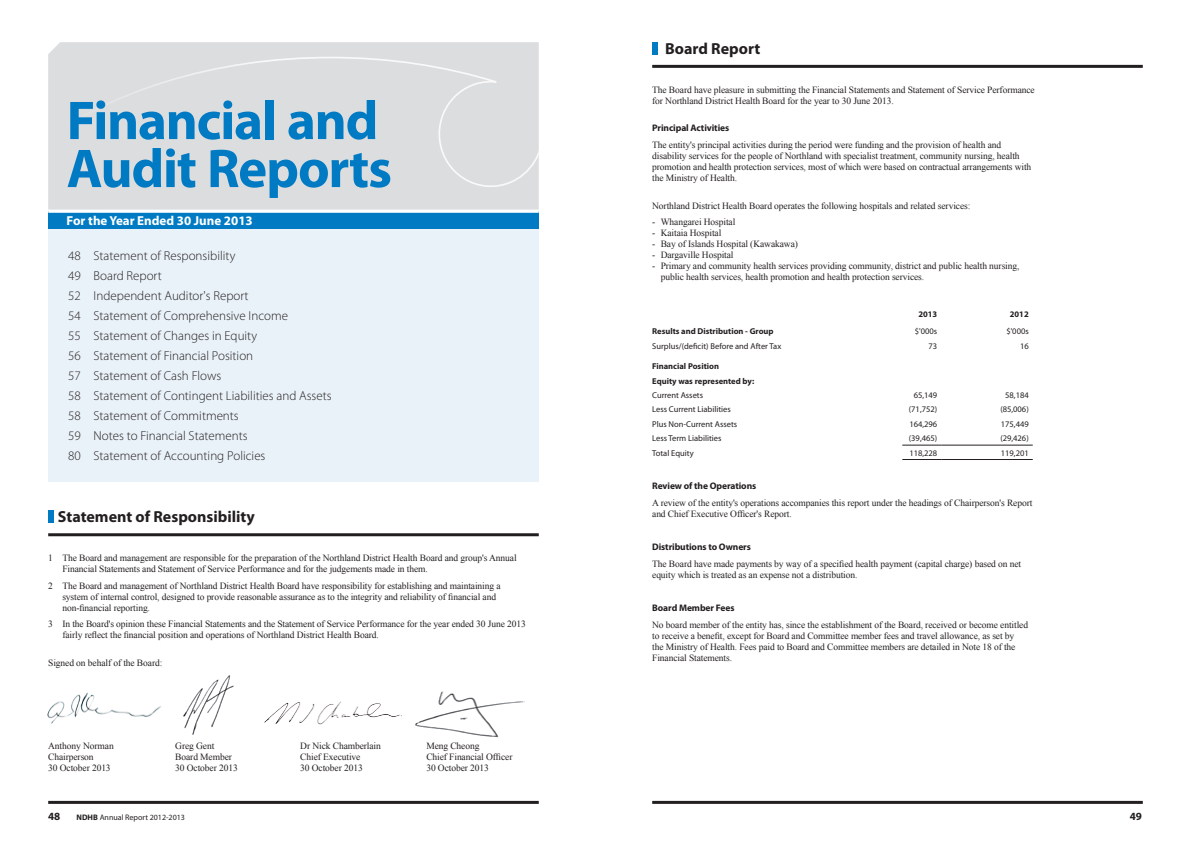
<style>
.page{position:relative;width:1191px;height:842px;background:#fff}
.page>*{position:absolute;margin:0;border:0;box-sizing:border-box;transform-origin:0 0}
.Section_Hdr_60pt{font:700 55px/48px "Myriad Pro";letter-spacing:-.025em;color:#007bc3}
.Finance_Contents_tex{font:700 16px "Myriad Pro";color:#231f20}
.Contents_basic{font:300 13px "Myriad Pro";color:#231f20}
.Financial_Hdrs_16pt{font:700 13px "Myriad Pro";color:#fff}
.t1{font:700 11px "Myriad Pro";color:#231f20}
.Times_Body{font:9.5px/11px "Times New Roman";letter-spacing:-.01em;color:#231f20}
.Times_Body-2{font:700 9.5px "Myriad Pro";letter-spacing:-.01em;color:#231f20}
.Statement_text_8_5pt{font:8.5px "Myriad Pro";color:#231f20}
.Statement_No__Right{font:8.5px "Myriad Pro";color:#231f20}
.Statement_text_8_5pt-2{font:700 8.5px "Myriad Pro";color:#231f20}
.t2{font:8px "Myriad Pro";color:#231f20}
.s1{font-weight:700}
</style>
<div class="page">
<div style="left:48px;top:229px;width:491px;height:253px;background:#eaf2f9"></div>
<div style="left:48px;top:42px;width:491px;height:168px;background:#dcdddf"></div>
<div style="left:48px;top:56px;width:491px;height:132px;background:#dcdddf"></div>
<div style="left:48px;top:211px;width:491px;height:18px;background:#007bc3"></div>
<hr style="left:48px;top:210px;width:491px;height:3px;background:#fff">
<hr style="left:902px;top:459px;width:39px;height:1px;background:#231f20">
<hr style="left:941px;top:459px;width:91px;height:1px;background:#231f20">
<hr style="left:902px;top:445px;width:39px;height:1px;background:#231f20">
<hr style="left:941px;top:445px;width:91px;height:1px;background:#231f20">
<div style="left:652px;top:42px;width:6px;height:12px;background:#007bc3"></div>
<hr style="left:652px;top:65px;width:490px;height:3px;background:#231f20">
<div style="left:48px;top:511px;width:6px;height:12px;background:#007bc3"></div>
<hr style="left:48px;top:533px;width:491px;height:3px;background:#231f20">
<img style="left:183px;top:675px;width:51px;height:60px">
<img style="left:264px;top:701px;width:138px;height:24px">
<img style="left:47px;top:692px;width:114px;height:32px">
<img style="left:415px;top:691px;width:109px;height:47px">
<hr style="left:652px;top:801px;width:490px;height:3px;background:#231f20">
<hr style="left:48px;top:801px;width:491px;height:3px;background:#231f20">
<p class="Section_Hdr_60pt" style="left:67px;top:95px;width:327px">Financial and<br>Audit Reports</p>
<p class="Financial_Hdrs_16pt" style="left:67px;top:212px;width:188px">For the Year Ended 30 June 2013</p>
<p class="Contents_basic" style="left:68px;top:247px;width:169px">48 Statement of Responsibility</p>
<p class="Contents_basic" style="left:68px;top:267px;width:95px">49 Board Report</p>
<p class="Contents_basic" style="left:68px;top:287px;width:182px">52 Independent Auditor's Report</p>
<p class="Contents_basic" style="left:68px;top:307px;width:222px">54 Statement of Comprehensive Income</p>
<p class="Contents_basic" style="left:68px;top:327px;width:191px">55 Statement of Changes in Equity</p>
<p class="Contents_basic" style="left:68px;top:347px;width:187px">56 Statement of Financial Position</p>
<p class="Contents_basic" style="left:68px;top:367px;width:155px">57 Statement of Cash Flows</p>
<p class="Contents_basic" style="left:68px;top:387px;width:265px">58 Statement of Contingent Liabilities and Assets</p>
<p class="Contents_basic" style="left:68px;top:407px;width:172px">58 Statement of Commitments</p>
<p class="Contents_basic" style="left:68px;top:427px;width:181px">59 Notes to Financial Statements</p>
<p class="Contents_basic" style="left:68px;top:447px;width:199px">80 Statement of Accounting Policies</p>
<p class="Finance_Contents_tex" style="left:58px;top:506px;width:198px">Statement of Responsibility</p>
<p class="Times_Body" style="left:62px;top:552px;width:456px;text-indent:-14px">1 The Board and management are responsible for the preparation of the Northland District Health Board and group's Annual<br>Financial Statements and Statement of Service Performance and for the judgements made in them.</p>
<p class="Times_Body" style="left:62px;top:580px;width:440px;text-indent:-14px">2 The Board and management of Northland District Health Board have responsibility for establishing and maintaining a system of internal control, designed to provide reasonable assurance as to the integrity and reliability of financial and non-financial reporting.</p>
<p class="Times_Body" style="left:62px;top:618px;width:465px;text-indent:-14px">3 In the Board's opinion these Financial Statements and the Statement of Service Performance for the year ended 30 June 2013 fairly reflect the financial position and operations of Northland District Health Board.</p>
<p class="Times_Body" style="left:48px;top:657px;width:116px">Signed on behalf of the Board:</p>
<p class="Times_Body" style="left:48px;top:740px;width:67px">Anthony Norman</p>
<p class="Times_Body" style="left:175px;top:740px;width:41px">Greg Gent</p>
<p class="Times_Body" style="left:300px;top:740px;width:82px">Dr Nick Chamberlain</p>
<p class="Times_Body" style="left:426px;top:740px;width:55px">Meng Cheong</p>
<p class="Times_Body" style="left:48px;top:751px;width:47px">Chairperson</p>
<p class="Times_Body" style="left:175px;top:751px;width:58px">Board Member</p>
<p class="Times_Body" style="left:300px;top:751px;width:62px">Chief Executive</p>
<p class="Times_Body" style="left:426px;top:751px;width:88px">Chief Financial Officer</p>
<p class="Times_Body" style="left:48px;top:762px;width:64px">30 October 2013</p>
<p class="Times_Body" style="left:175px;top:762px;width:64px">30 October 2013</p>
<p class="Times_Body" style="left:300px;top:762px;width:64px">30 October 2013</p>
<p class="Times_Body" style="left:426px;top:762px;width:64px">30 October 2013</p>
<p class="Finance_Contents_tex" style="left:665px;top:38px;width:97px">Board Report</p>
<p class="Times_Body" style="left:652px;top:84px;width:384px">The Board have pleasure in submitting the Financial Statements and Statement of Service Performance for Northland District Health Board for the year to 30 June 2013.</p>
<p class="Times_Body-2" style="left:652px;top:122px;width:79px">Principal Activities</p>
<p class="Times_Body" style="left:652px;top:139px;width:381px">The entity's principal activities during the period were funding and the provision of health and disability services for the people of Northland with specialist treatment, community nursing, health promotion and health protection services, most of which were based on contractual arrangements with the Ministry of Health.</p>
<p class="Times_Body" style="left:652px;top:200px;width:320px">Northland District Health Board operates the following hospitals and related services:</p>
<p class="Times_Body" style="left:652px;top:217px;width:85px">- Whangarei Hospital</p>
<p class="Times_Body" style="left:652px;top:228px;width:71px">- Kaitaia Hospital</p>
<p class="Times_Body" style="left:652px;top:239px;width:147px">- Bay of Islands Hospital (Kawakawa)</p>
<p class="Times_Body" style="left:652px;top:250px;width:83px">- Dargaville Hospital</p>
<p class="Times_Body" style="left:660px;top:261px;width:360px;text-indent:-9px">- Primary and community health services providing community, district and public health nursing, public health services, health promotion and health protection services.</p>
<p class="Statement_text_8_5pt-2" style="left:918px;top:308px;width:20px">2013</p>
<p class="Statement_text_8_5pt-2" style="left:1010px;top:308px;width:20px">2012</p>
<p class="Statement_text_8_5pt-2" style="left:652px;top:326px;width:123px">Results and Distribution - Group</p>
<p class="Statement_No__Right" style="left:915px;top:326px;width:24px">$'000s</p>
<p class="Statement_No__Right" style="left:1006px;top:326px;width:24px">$'000s</p>
<p class="Statement_text_8_5pt" style="left:652px;top:341px;width:131px">Surplus/(deficit) Before and After Tax</p>
<p class="Statement_No__Right" style="left:928px;top:341px;width:10px">73</p>
<p class="Statement_No__Right" style="left:1020px;top:341px;width:10px">16</p>
<p class="Statement_text_8_5pt-2" style="left:652px;top:361px;width:68px">Financial Position</p>
<p class="Statement_text_8_5pt-2" style="left:652px;top:375px;width:103px">Equity was represented by:</p>
<p class="Statement_text_8_5pt" style="left:652px;top:390px;width:52px">Current Assets</p>
<p class="Statement_No__Right" style="left:913px;top:390px;width:25px">65,149</p>
<p class="Statement_No__Right" style="left:1005px;top:390px;width:25px">58,184</p>
<p class="Statement_text_8_5pt" style="left:652px;top:404px;width:80px">Less Current Liabilities</p>
<p class="Statement_No__Right" style="left:909px;top:404px;width:30px">(71,752)</p>
<p class="Statement_No__Right" style="left:1000px;top:404px;width:30px">(85,006)</p>
<p class="Statement_text_8_5pt" style="left:652px;top:419px;width:86px">Plus Non-Current Assets</p>
<p class="Statement_No__Right" style="left:909px;top:419px;width:29px">164,296</p>
<p class="Statement_No__Right" style="left:1000px;top:419px;width:29px">175,449</p>
<p class="Statement_text_8_5pt" style="left:652px;top:433px;width:71px">Less Term Liabilities</p>
<p class="Statement_No__Right" style="left:909px;top:433px;width:30px">(39,465)</p>
<p class="Statement_No__Right" style="left:1000px;top:433px;width:30px">(29,426)</p>
<p class="Statement_text_8_5pt" style="left:652px;top:447px;width:43px">Total Equity</p>
<p class="Statement_No__Right" style="left:909px;top:447px;width:29px">118,228</p>
<p class="Statement_No__Right" style="left:1000px;top:447px;width:29px">119,201</p>
<p class="Times_Body-2" style="left:652px;top:480px;width:106px">Review of the Operations</p>
<p class="Times_Body" style="left:652px;top:497px;width:382px">A review of the entity's operations accompanies this report under the headings of Chairperson's Report and Chief Executive Officer's Report.</p>
<p class="Times_Body-2" style="left:652px;top:541px;width:100px">Distributions to Owners</p>
<p class="Times_Body" style="left:652px;top:558px;width:370px">The Board have made payments by way of a specified health payment (capital charge) based on net equity which is treated as an expense not a distribution.</p>
<p class="Times_Body-2" style="left:652px;top:602px;width:84px">Board Member Fees</p>
<p class="Times_Body" style="left:652px;top:619px;width:377px">No board member of the entity has, since the establishment of the Board, received or become entitled to receive a benefit, except for Board and Committee member fees and travel allowance, as set by<br>the Ministry of Health. Fees paid to Board and Committee members are detailed in Note 18 of the Financial Statements.</p>
<p class="t1" style="left:48px;top:809px;width:14px">48</p>
<p class="t2" style="left:77px;top:812px;width:110px"><span class="s1">NDHB</span> Annual Report 2012-2013</p>
<p class="t1" style="left:1129px;top:809px;width:14px">49</p>
</div>
